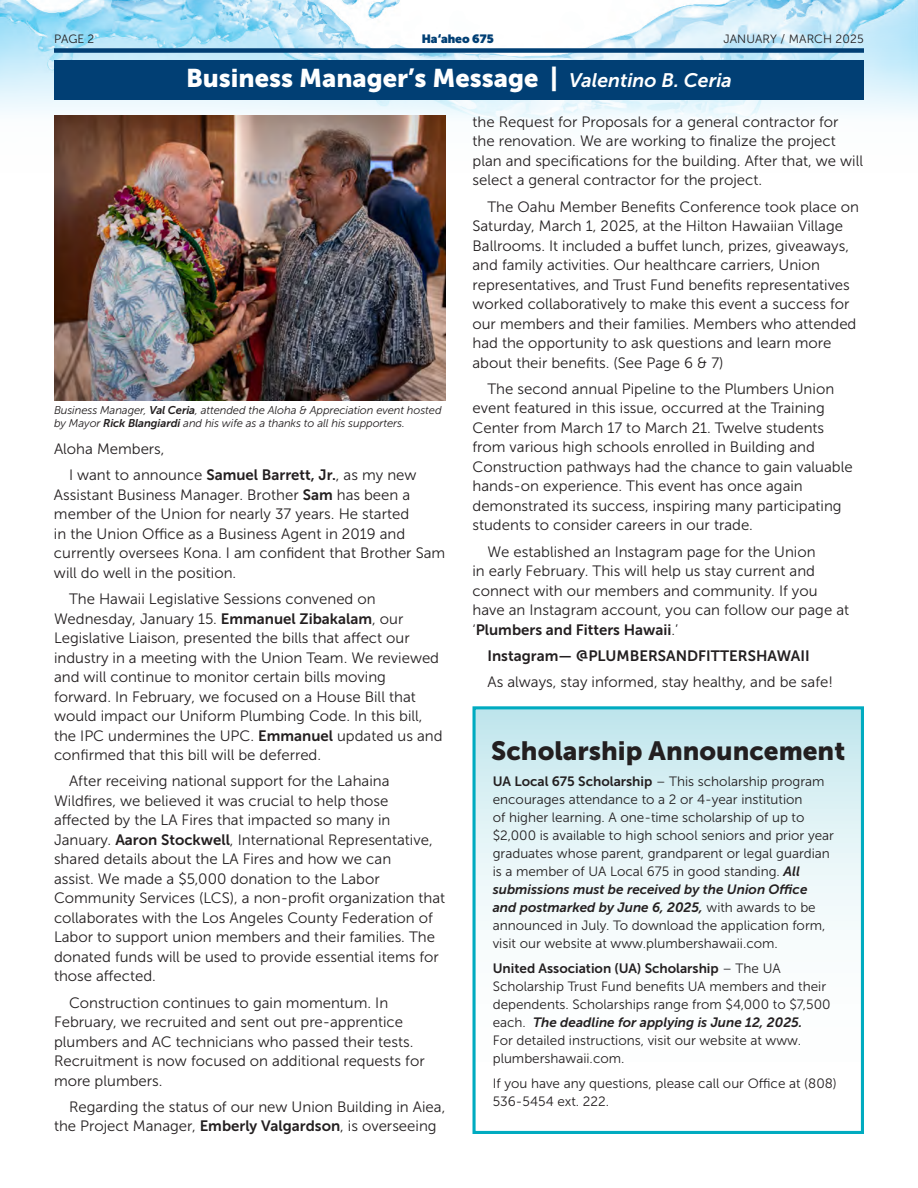
<style>
.page{position:relative;width:918px;height:1188px;background:#fff}
.page>*{position:absolute;margin:0;border:0;box-sizing:border-box;transform-origin:0 0}
.BodyCopy{font:26.25px "Museo Sans 900";color:#231f20}
.BodyCopy-2{font:25.5px "Museo Sans 900";color:#fff}
.BodyCopy-3{font:15px/19.5px "Museo Sans 300";color:#231f20}
.BodyCopy-4{font:15px "Museo Sans 700";color:#231f20}
.BodyCopy-5{font:13.5px/18px "Museo Sans 300";color:#231f20}
.t1{font:12px "Museo Sans 300";letter-spacing:.01em;color:#231f20}
.t2{font:900 12px "Museo Sans Display";color:#013f74}
.BodyCopy-6{font:italic 11.25px/13.5px "Museo Sans 300";letter-spacing:-.01em;color:#231f20}
.s1{font-family:"Museo Sans 700";font-style:italic;font-size:19.5px}
.s2{font-family:"Museo Sans 700"}
.s3{font-family:"Museo Sans 700";font-style:italic}
</style>
<div class="page">
<img style="left:0;top:0;width:531px;height:121px">
<img style="left:531px;top:0;width:387px;height:122px">
<div style="left:54px;top:48px;width:810px;height:5px;background:#013f74"></div>
<div style="left:54px;top:60px;width:810px;height:40px;background:#013f74"></div>
<img style="left:54px;top:116px;width:392px;height:285px">
<div style="left:474px;top:708px;width:388px;height:424px;background:linear-gradient(to bottom,#ccebf0,#fff)"></div>
<div style="left:472px;top:706px;width:392px;height:428px;border:3px solid #00abc0"></div>
<p class="t1" style="left:54px;top:32px;width:42px">PAGE 2</p>
<p class="t2" style="left:422px;top:32px;width:73px">Ha‘aheo 675</p>
<p class="t1" style="left:723px;top:32px;width:142px">JANUARY / MARCH 2025</p>
<p class="BodyCopy-2" style="left:186px;top:64px;width:547px">Business Manager’s Message | <span class="s1">Valentino B. Ceria</span></p>
<p class="BodyCopy-6" style="left:54px;top:403px;width:389px">Business Manager, <span class="s2">Val Ceria</span>, attended the Aloha &amp; Appreciation event hosted by Mayor <span class="s2">Rick Blangiardi</span> and his wife as a thanks to all his supporters.</p>
<p class="BodyCopy-3" style="left:54px;top:439px;width:112px">Aloha Members,</p>
<p class="BodyCopy-3" style="left:54px;top:466px;width:393px;text-indent:15px">I want to announce <span class="s2">Samuel Barrett, Jr.</span>, as my new Assistant Business Manager. Brother <span class="s2">Sam</span> has been a member of the Union for nearly 37 years. He started<br>in the Union Office as a Business Agent in 2019 and currently oversees Kona. I am confident that Brother Sam will do well in the position.</p>
<p class="BodyCopy-3" style="left:54px;top:589px;width:390px;text-indent:15px">The Hawaii Legislative Sessions convened on Wednesday, January 15. <span class="s2">Emmanuel Zibakalam</span>, our Legislative Liaison, presented the bills that affect our industry in a meeting with the Union Team. We reviewed and will continue to monitor certain bills moving forward. In February, we focused on a House Bill that would impact our Uniform Plumbing Code. In this bill, the IPC undermines the UPC. <span class="s2">Emmanuel</span> updated us and confirmed that this bill will be deferred.</p>
<p class="BodyCopy-3" style="left:54px;top:772px;width:393px;text-indent:15px">After receiving national support for the Lahaina Wildfires, we believed it was crucial to help those affected by the LA Fires that impacted so many in January. <span class="s2">Aaron Stockwell</span>, International Representative, shared details about the LA Fires and how we can<br>assist. We made a $5,000 donation to the Labor Community Services (LCS), a non-profit organization that collaborates with the Los Angeles County Federation of Labor to support union members and their families. The donated funds will be used to provide essential items for those affected.</p>
<p class="BodyCopy-3" style="left:54px;top:993px;width:372px;text-indent:15px">Construction continues to gain momentum. In February, we recruited and sent out pre-apprentice plumbers and AC technicians who passed their tests.<br>Recruitment is now focused on additional requests for more plumbers.</p>
<p class="BodyCopy-3" style="left:54px;top:1097px;width:393px;text-indent:15px">Regarding the status of our new Union Building in Aiea, the Project Manager, <span class="s2">Emberly Valgardson</span>, is overseeing</p>
<p class="BodyCopy-3" style="left:472px;top:112px;width:392px">the Request for Proposals for a general contractor for the renovation. We are working to finalize the project plan and specifications for the building. After that, we will select a general contractor for the project.</p>
<p class="BodyCopy-3" style="left:472px;top:197px;width:388px;text-indent:15px">The Oahu Member Benefits Conference took place on Saturday, March 1, 2025, at the Hilton Hawaiian Village Ballrooms. It included a buffet lunch, prizes, giveaways, and family activities. Our healthcare carriers, Union representatives, and Trust Fund benefits representatives worked collaboratively to make this event a success for our members and their families. Members who attended had the opportunity to ask questions and learn more about their benefits. (See Page 6 &amp; 7)</p>
<p class="BodyCopy-3" style="left:472px;top:379px;width:382px;text-indent:15px">The second annual Pipeline to the Plumbers Union event featured in this issue, occurred at the Training Center from March 17 to March 21. Twelve students from various high schools enrolled in Building and Construction pathways had the chance to gain valuable hands-on experience. This event has once again demonstrated its success, inspiring many participating students to consider careers in our trade.</p>
<p class="BodyCopy-3" style="left:472px;top:542px;width:378px;text-indent:15px">We established an Instagram page for the Union<br>in early February. This will help us stay current and connect with our members and community. If you have an Instagram account, you can follow our page at ‘<span class="s2">Plumbers and Fitters Hawaii</span>.’</p>
<p class="BodyCopy-4" style="left:488px;top:647px;width:324px">Instagram— @PLUMBERSANDFITTERSHAWAII</p>
<p class="BodyCopy-3" style="left:488px;top:672px;width:347px">As always, stay informed, stay healthy, and be safe!</p>
<p class="BodyCopy" style="left:491px;top:736px;width:355px">Scholarship Announcement</p>
<p class="BodyCopy-5" style="left:493px;top:773px;width:343px"><span class="s2">UA Local 675 Scholarship</span> – This scholarship program encourages attendance to a 2 or 4-year institution<br>of higher learning. A one-time scholarship of up to $2,000 is available to high school seniors and prior year graduates whose parent, grandparent or legal guardian is a member of UA Local 675 in good standing. <span class="s3">All submissions must be received by the Union Office and postmarked by June 6, 2025,</span> with awards to be announced in July. To download the application form, visit our website at www.plumbershawaii.com.</p>
<p class="BodyCopy-5" style="left:493px;top:959px;width:339px"><span class="s2">United Association (UA) Scholarship</span> – The UA Scholarship Trust Fund benefits UA members and their dependents. Scholarships range from $4,000 to $7,500 each. <span class="s3">The deadline for applying is June 12, 2025.<br></span>For detailed instructions, visit our website at www. plumbershawaii.com.</p>
<p class="BodyCopy-5" style="left:493px;top:1074px;width:346px">If you have any questions, please call our Office at (808)<br>536-5454 ext. 222.</p>
</div>
